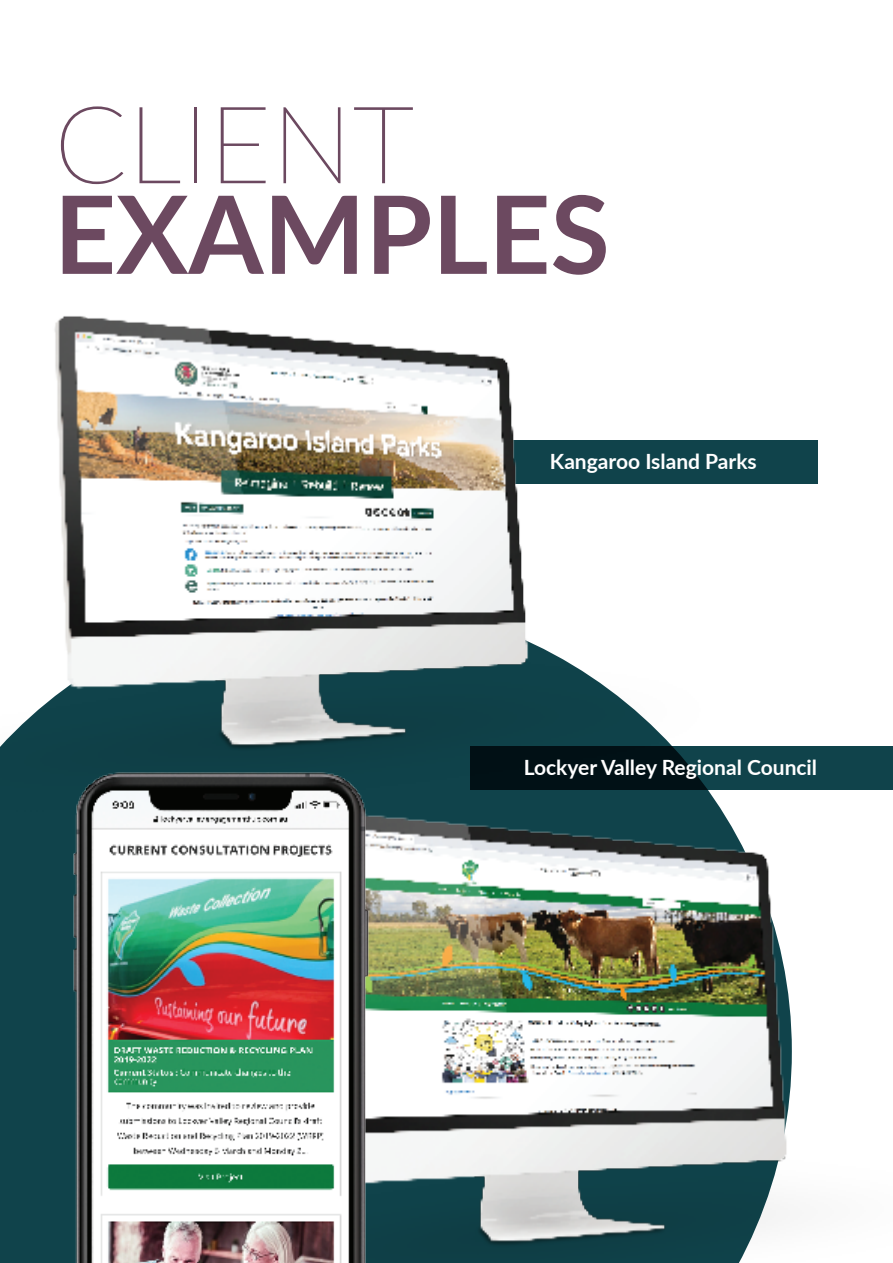
<style>
.page{position:relative;width:893px;height:1263px;background:#fff}
.page>*{position:absolute;margin:0;border:0;box-sizing:border-box;transform-origin:0 0}
.t1{font:700 108px "Lato";color:#6c4960}
.t2{font:100 108px "Lato";color:#6c4960}
.t3{font:700 21px "Lato";color:#fff}
</style>
<div class="page">
<img style="left:391px;top:967px;width:401px;height:296px">
<img style="left:26px;top:316px;width:867px;height:651px">
<img style="left:0;top:721px;width:391px;height:542px">
<h1 class="t2" style="left:54px;top:71px;width:362px">CLIENT</h1>
<h1 class="t1" style="left:54px;top:155px;width:557px">EXAMPLES</h1>
<p class="t3" style="left:550px;top:446px;width:208px">Kangaroo Island Parks</p>
<p class="t3" style="left:524px;top:752px;width:295px">Lockyer Valley Regional Council</p>
</div>
